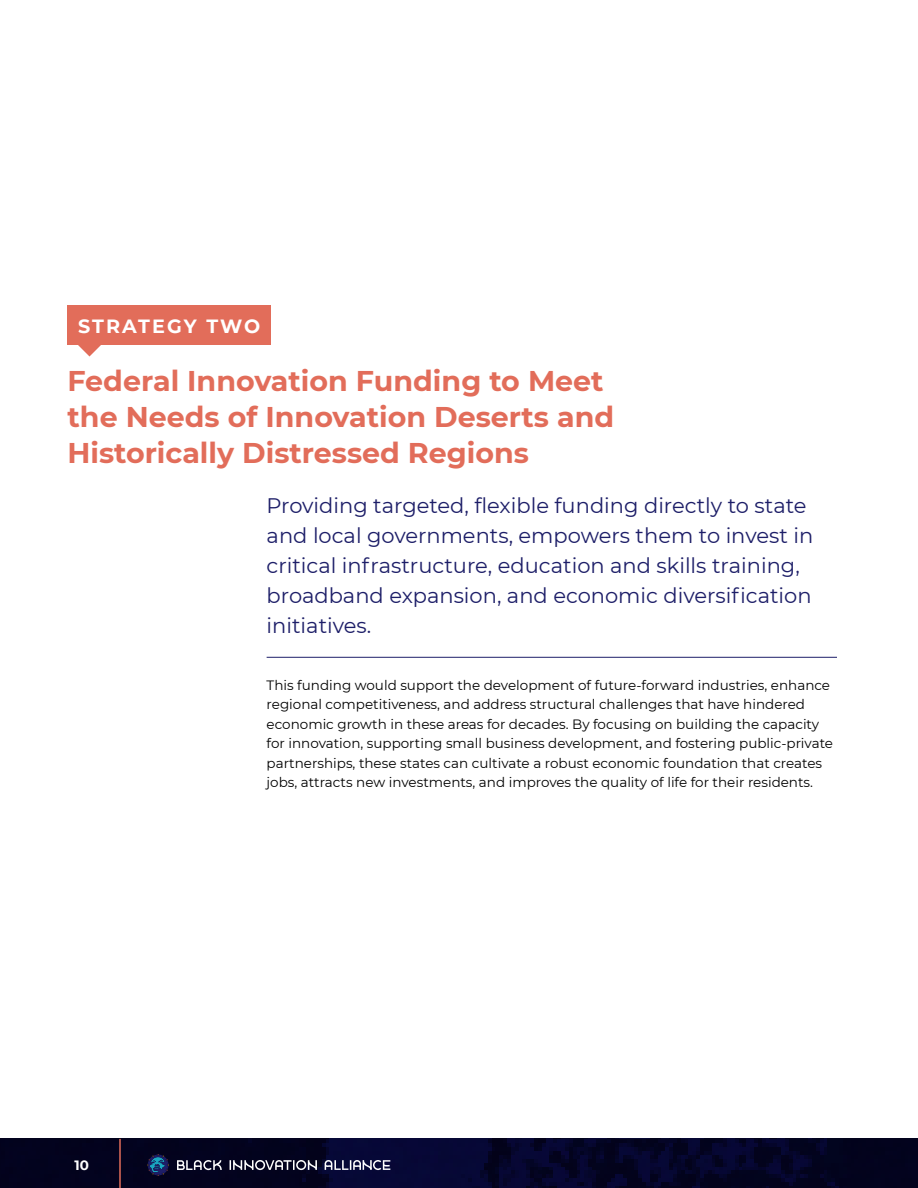
<style>
.page{position:relative;width:918px;height:1188px;background:#fff}
.page>*{position:absolute;margin:0;border:0;box-sizing:border-box;transform-origin:0 0}
.t1{font:700 28.5px/36px "Montserrat";color:#e26d5a}
.t2{font:21px/30px "Montserrat";color:#1d1e68}
.t3{font:700 19.2px "Montserrat";letter-spacing:.11em;color:#fff}
.t4{font:13.5px/19.5px "Montserrat";color:#000}
.t5{font:700 13.5px "Montserrat";color:#fff}
</style>
<div class="page">
<img style="left:0;top:1139px;width:918px;height:49px">
<svg style="left:325px;top:1160px;width:65px;height:10px"></svg>
<svg style="left:230px;top:1160px;width:87px;height:10px"></svg>
<svg style="left:177px;top:1160px;width:45px;height:10px"></svg>
<svg style="left:147px;top:1154px;width:22px;height:22px"></svg>
<hr style="left:119px;top:1139px;width:2px;height:49px;background:#e26d5a">
<hr style="left:267px;top:657px;width:570px;height:1px;background:#1d1e68">
<div style="left:68px;top:305px;width:203px;height:40px;background:#e26d5a"></div>
<svg style="left:78px;top:345px;width:23px;height:12px"></svg>
<h3 class="t3" style="left:78px;top:312px;width:184px">STRATEGY TWO</h3>
<h1 class="t1" style="left:68px;top:361px;width:548px">Federal Innovation Funding to Meet the Needs of Innovation Deserts and<br>Historically Distressed Regions</h1>
<h2 class="t2" style="left:267px;top:490px;width:548px">Providing targeted, flexible funding directly to state and local governments, empowers them to invest in critical infrastructure, education and skills training, broadband expansion, and economic diversification initiatives.</h2>
<p class="t5" style="left:75px;top:1155px;width:16px">10</p>
<p class="t4" style="left:267px;top:675px;width:568px">This funding would support the development of future-forward industries, enhance regional competitiveness, and address structural challenges that have hindered economic growth in these areas for decades. By focusing on building the capacity for innovation, supporting small business development, and fostering public-private partnerships, these states can cultivate a robust economic foundation that creates jobs, attracts new investments, and improves the quality of life for their residents.</p>
</div>
